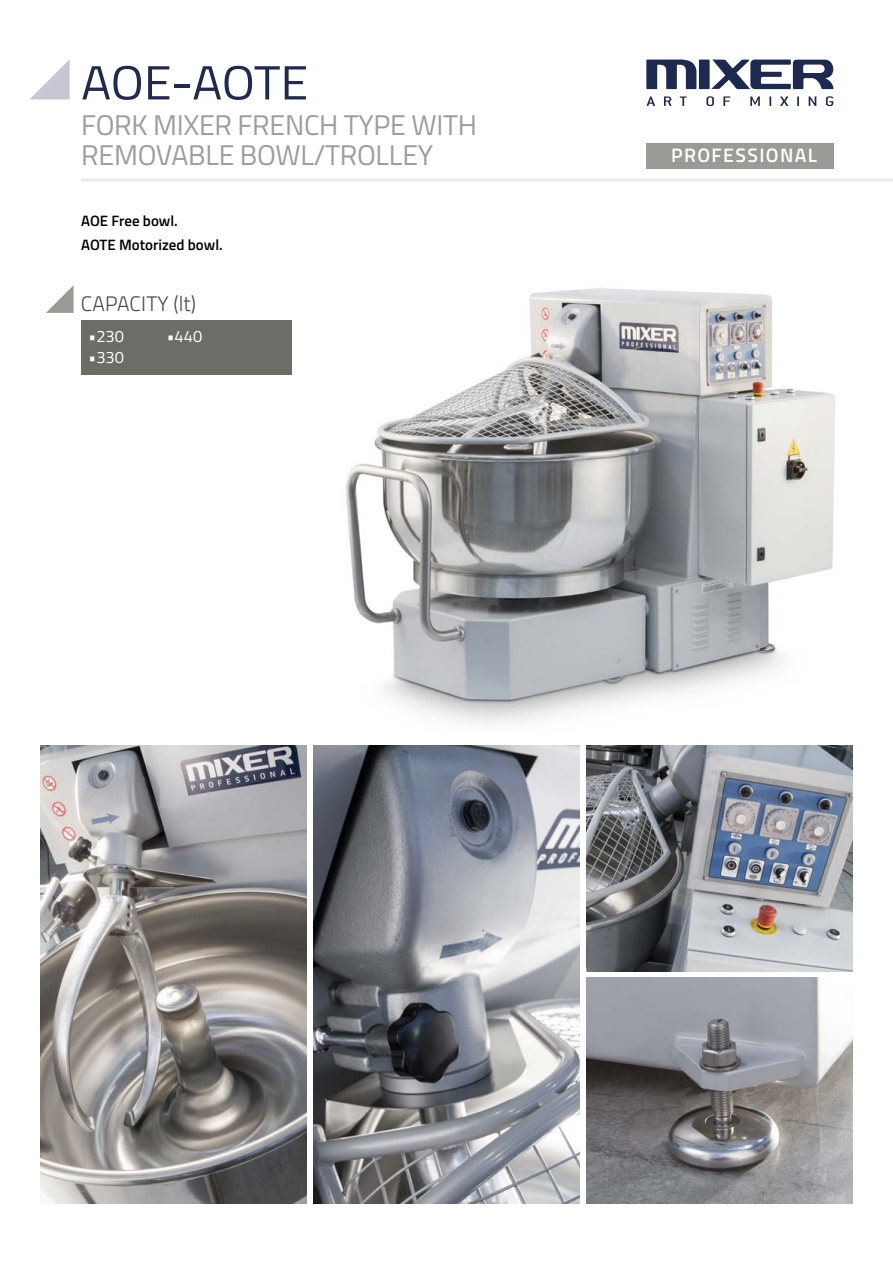
<style>
.page{position:relative;width:893px;height:1263px;background:#fff}
.page>*{position:absolute;margin:0;border:0;box-sizing:border-box;transform-origin:0 0}
.t1{font:48px "Titillium Web";letter-spacing:-.01em;color:#1f2951;scale:1.05 1}
.t2{font:28.5px/30px "Titillium Web";letter-spacing:-.01em;color:#9d9d9c}
.t3{font:300 21px "Titillium Web";letter-spacing:.01em;color:#474746}
.t4{font:600 19.5px "Titillium Web";letter-spacing:.07em;color:#fff}
.t5{font:16.5px "Titillium Web";color:#fff}
.t6{font:600 15px/24px "Titillium Web";color:#000}
</style>
<div class="page">
<img style="left:40px;top:746px;width:267px;height:457px">
<img style="left:586px;top:977px;width:267px;height:226px">
<div style="left:699px;top:60px;width:11px;height:29px;background:#1e2950"></div>
<svg style="left:646px;top:60px;width:50px;height:29px"></svg>
<svg style="left:711px;top:60px;width:123px;height:29px"></svg>
<svg style="left:646px;top:96px;width:9px;height:10px"></svg>
<svg style="left:664px;top:96px;width:7px;height:10px"></svg>
<svg style="left:680px;top:96px;width:7px;height:10px"></svg>
<svg style="left:706px;top:96px;width:8px;height:10px"></svg>
<svg style="left:723px;top:96px;width:7px;height:10px"></svg>
<svg style="left:750px;top:96px;width:10px;height:10px"></svg>
<svg style="left:769px;top:96px;width:2px;height:10px"></svg>
<svg style="left:780px;top:96px;width:8px;height:10px"></svg>
<svg style="left:797px;top:96px;width:2px;height:10px"></svg>
<svg style="left:809px;top:96px;width:7px;height:10px"></svg>
<svg style="left:826px;top:96px;width:7px;height:10px"></svg>
<svg style="left:30px;top:59px;width:40px;height:40px"></svg>
<img style="left:221px;top:288px;width:614px;height:436px">
<hr style="left:81px;top:179px;width:812px;height:3px;background:#ebebea">
<img style="left:313px;top:746px;width:267px;height:457px">
<img style="left:586px;top:746px;width:267px;height:226px">
<div style="left:646px;top:143px;width:187px;height:25px;background:#9b9a96"></div>
<svg style="left:46px;top:285px;width:28px;height:28px"></svg>
<div style="left:81px;top:320px;width:210px;height:54px;background:#6d6c66"></div>
<h1 class="t1" style="left:81px;top:48px;width:218px">AOE-AOTE</h1>
<p class="t2" style="left:81px;top:109px;width:397px">FORK MIXER FRENCH TYPE WITH<br>REMOVABLE BOWL/TROLLEY</p>
<p class="t6" style="left:81px;top:208px;width:143px">AOE Free bowl.<br>AOTE Motorized bowl.</p>
<p class="t3" style="left:81px;top:289px;width:117px">CAPACITY (lt)</p>
<p class="t5" style="left:89px;top:325px;width:37px">•230</p>
<p class="t5" style="left:89px;top:346px;width:37px">•330</p>
<p class="t5" style="left:167px;top:325px;width:37px">•440</p>
<p class="t4" style="left:671px;top:140px;width:148px">PROFESSIONAL</p>
</div>
